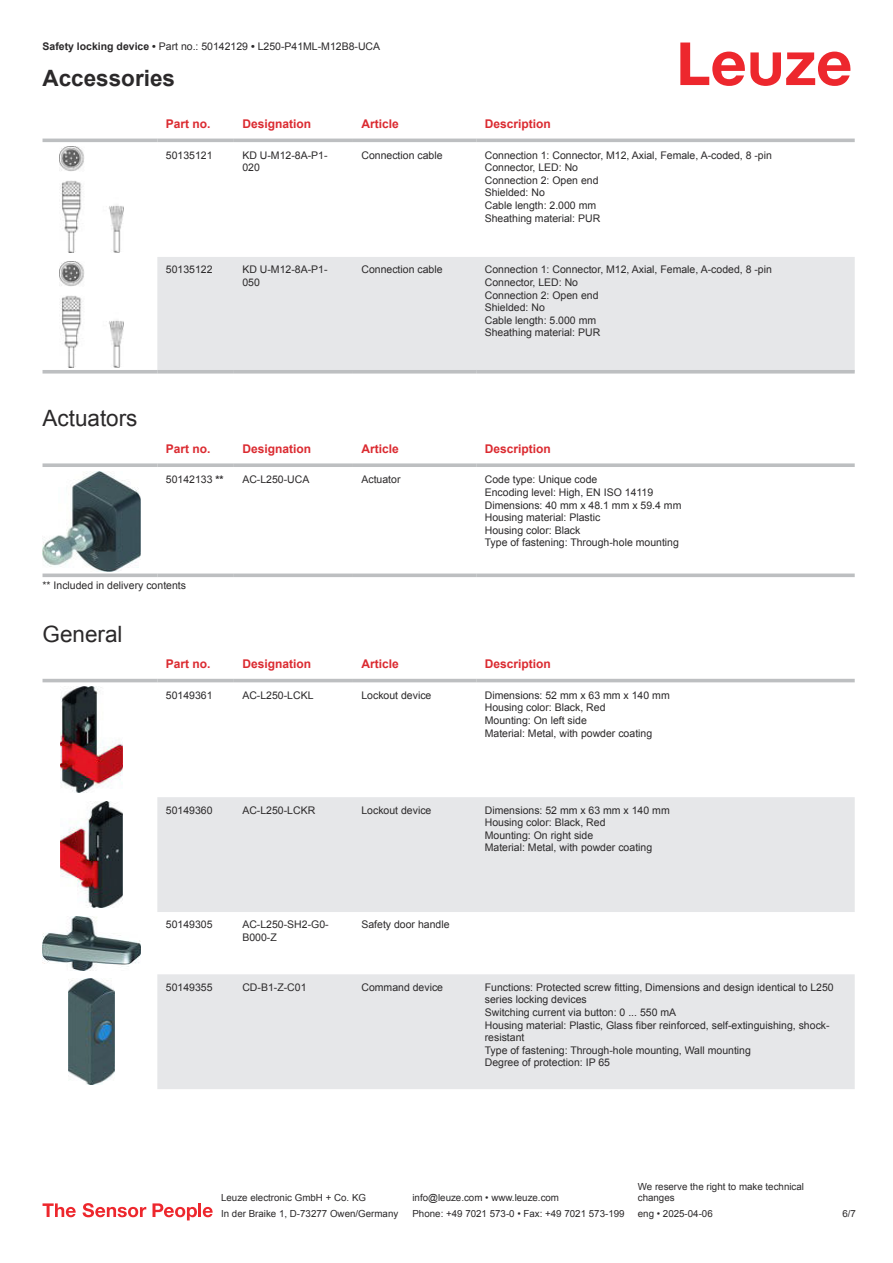
<style>
.page{position:relative;width:893px;height:1263px;background:#fff}
.page>*{position:absolute;margin:0;border:0;box-sizing:border-box;transform-origin:0 0}
.t1{font:22.5px "Arial";color:#2b292a}
.t2{font:700 22.5px "Arial";color:#2b292a}
.t3{font:700 12px "Arial";color:#db2a30}
.t4{font:10.5px/12.6px "Arial";color:#2b292a}
.t5{font:9.75px/11.7px "Arial";color:#2b292a}
.s1{font-weight:700}
</style>
<div class="page">
<svg style="left:680px;top:43px;width:170px;height:43px"></svg>
<div style="left:157px;top:257px;width:698px;height:113px;background:#e6e7e9"></div>
<hr style="left:43px;top:139px;width:114px;height:3px;background:#bdbfc1">
<hr style="left:157px;top:139px;width:77px;height:3px;background:#bdbfc1">
<hr style="left:234px;top:139px;width:119px;height:3px;background:#bdbfc1">
<hr style="left:353px;top:139px;width:123px;height:3px;background:#bdbfc1">
<hr style="left:476px;top:139px;width:379px;height:3px;background:#bdbfc1">
<svg style="left:43px;top:370px;width:114px;height:4px"></svg>
<svg style="left:157px;top:370px;width:77px;height:4px"></svg>
<svg style="left:234px;top:370px;width:119px;height:4px"></svg>
<svg style="left:353px;top:370px;width:123px;height:4px"></svg>
<svg style="left:476px;top:370px;width:379px;height:4px;background:#c4c6c7"></svg>
<img style="left:59px;top:146px;width:65px;height:107px">
<img style="left:59px;top:261px;width:65px;height:106px">
<svg style="left:43px;top:463px;width:114px;height:4px"></svg>
<svg style="left:157px;top:463px;width:77px;height:4px"></svg>
<svg style="left:234px;top:463px;width:119px;height:4px"></svg>
<svg style="left:353px;top:463px;width:123px;height:4px"></svg>
<svg style="left:476px;top:463px;width:379px;height:4px;background:#c4c6c7"></svg>
<svg style="left:43px;top:573px;width:114px;height:4px"></svg>
<svg style="left:157px;top:573px;width:77px;height:4px"></svg>
<svg style="left:234px;top:573px;width:119px;height:4px"></svg>
<svg style="left:353px;top:573px;width:123px;height:4px"></svg>
<svg style="left:476px;top:573px;width:379px;height:4px;background:#c5c7c9"></svg>
<img style="left:43px;top:471px;width:97px;height:100px">
<svg style="left:43px;top:678px;width:812px;height:398px"></svg>
<svg style="left:157px;top:797px;width:698px;height:292px;fill:#e6e7e9"></svg>
<hr style="left:43px;top:679px;width:114px;height:3px;background:#bdbfc1">
<hr style="left:157px;top:679px;width:77px;height:3px;background:#bdbfc1">
<hr style="left:234px;top:679px;width:119px;height:3px;background:#bdbfc1">
<hr style="left:353px;top:679px;width:123px;height:3px;background:#bdbfc1">
<hr style="left:476px;top:679px;width:379px;height:3px;background:#bdbfc1">
<img style="left:61px;top:687px;width:61px;height:106px">
<img style="left:60px;top:801px;width:63px;height:107px">
<img style="left:43px;top:916px;width:97px;height:54px">
<img style="left:69px;top:978px;width:45px;height:107px">
<svg style="left:43px;top:1203px;width:33px;height:14px"></svg>
<svg style="left:83px;top:1203px;width:63px;height:14px"></svg>
<svg style="left:153px;top:1203px;width:44px;height:17px"></svg>
<hr style="left:198px;top:1203px;width:3px;height:14px;background:#ed272d">
<svg style="left:203px;top:1207px;width:10px;height:10px"></svg>
<p class="t4" style="left:43px;top:41px;width:339px"><span class="s1">Safety locking device •</span> Part no.: 50142129 <span class="s1">•</span> L250-P41ML-M12B8-UCA</p>
<h1 class="t2" style="left:43px;top:70px;width:134px">Accessories</h1>
<p class="t3" style="left:166px;top:119px;width:46px">Part no.</p>
<p class="t3" style="left:242px;top:119px;width:70px">Designation</p>
<p class="t3" style="left:361px;top:119px;width:39px">Article</p>
<p class="t3" style="left:485px;top:119px;width:68px">Description</p>
<p class="t4" style="left:166px;top:150px;width:48px">50135121</p>
<p class="t4" style="left:242px;top:150px;width:87px">KD U-M12-8A-P1-<br>020</p>
<p class="t4" style="left:361px;top:150px;width:83px">Connection cable</p>
<p class="t4" style="left:485px;top:150px;width:289px">Connection 1: Connector, M12, Axial, Female, A-coded, 8 -pin<br>Connector, LED: No<br>Connection 2: Open end<br>Shielded: No<br>Cable length: 2.000 mm<br>Sheathing material: PUR</p>
<h1 class="t1" style="left:43px;top:410px;width:97px">Actuators</h1>
<p class="t4" style="left:166px;top:264px;width:48px">50135122</p>
<p class="t4" style="left:242px;top:264px;width:87px">KD U-M12-8A-P1-<br>050</p>
<p class="t4" style="left:361px;top:264px;width:83px">Connection cable</p>
<p class="t4" style="left:485px;top:264px;width:289px">Connection 1: Connector, M12, Axial, Female, A-coded, 8 -pin<br>Connector, LED: No<br>Connection 2: Open end<br>Shielded: No<br>Cable length: 5.000 mm<br>Sheathing material: PUR</p>
<p class="t3" style="left:166px;top:444px;width:46px">Part no.</p>
<p class="t3" style="left:242px;top:444px;width:70px">Designation</p>
<p class="t3" style="left:361px;top:444px;width:39px">Article</p>
<p class="t3" style="left:485px;top:444px;width:68px">Description</p>
<p class="t4" style="left:166px;top:474px;width:59px">50142133 <span class="s1">**</span></p>
<p class="t4" style="left:242px;top:474px;width:69px">AC-L250-UCA</p>
<p class="t4" style="left:361px;top:474px;width:41px">Actuator</p>
<p class="t4" style="left:485px;top:474px;width:198px">Code type: Unique code<br>Encoding level: High, EN ISO 14119<br>Dimensions: 40 mm x 48.1 mm x 59.4 mm<br>Housing material: Plastic<br>Housing color: Black<br>Type of fastening: Through-hole mounting</p>
<p class="t4" style="left:43px;top:580px;width:145px">** Included in delivery contents</p>
<h1 class="t1" style="left:43px;top:625px;width:82px">General</h1>
<p class="t3" style="left:166px;top:659px;width:46px">Part no.</p>
<p class="t3" style="left:242px;top:659px;width:70px">Designation</p>
<p class="t3" style="left:361px;top:659px;width:39px">Article</p>
<p class="t3" style="left:485px;top:659px;width:68px">Description</p>
<p class="t4" style="left:166px;top:690px;width:48px">50149361</p>
<p class="t4" style="left:242px;top:690px;width:73px">AC-L250-LCKL</p>
<p class="t4" style="left:361px;top:690px;width:72px">Lockout device</p>
<p class="t4" style="left:485px;top:690px;width:186px">Dimensions: 52 mm x 63 mm x 140 mm<br>Housing color: Black, Red<br>Mounting: On left side<br>Material: Metal, with powder coating</p>
<p class="t4" style="left:166px;top:805px;width:48px">50149360</p>
<p class="t4" style="left:242px;top:805px;width:74px">AC-L250-LCKR</p>
<p class="t4" style="left:361px;top:805px;width:72px">Lockout device</p>
<p class="t4" style="left:485px;top:805px;width:186px">Dimensions: 52 mm x 63 mm x 140 mm<br>Housing color: Black, Red<br>Mounting: On right side<br>Material: Metal, with powder coating</p>
<p class="t4" style="left:166px;top:919px;width:48px">50149305</p>
<p class="t4" style="left:242px;top:919px;width:88px">AC-L250-SH2-G0-<br>B000-Z</p>
<p class="t4" style="left:361px;top:919px;width:90px">Safety door handle</p>
<p class="t4" style="left:166px;top:982px;width:48px">50149355</p>
<p class="t4" style="left:242px;top:982px;width:66px">CD-B1-Z-C01</p>
<p class="t4" style="left:361px;top:982px;width:83px">Command device</p>
<p class="t4" style="left:485px;top:982px;width:350px">Functions: Protected screw fitting, Dimensions and design identical to L250 series locking devices<br>Switching current via button: 0 ... 550 mA<br>Housing material: Plastic, Glass fiber reinforced, self-extinguishing, shock&shy;resistant<br>Type of fastening: Through-hole mounting, Wall mounting<br>Degree of protection: IP 65</p>
<p class="t5" style="left:221px;top:1193px;width:146px">Leuze electronic GmbH + Co. KG</p>
<p class="t5" style="left:412px;top:1193px;width:148px">info@leuze.com • www.leuze.com</p>
<p class="t5" style="left:638px;top:1181px;width:168px">We reserve the right to make technical changes</p>
<p class="t5" style="left:221px;top:1209px;width:179px">In der Braike 1, D-73277 Owen/Germany</p>
<p class="t5" style="left:412px;top:1209px;width:214px">Phone: +49 7021 573-0 • Fax: +49 7021 573-199</p>
<p class="t5" style="left:638px;top:1209px;width:76px">eng • 2025-04-06</p>
<p class="t5" style="left:842px;top:1209px;width:15px">6 /7</p>
</div>
